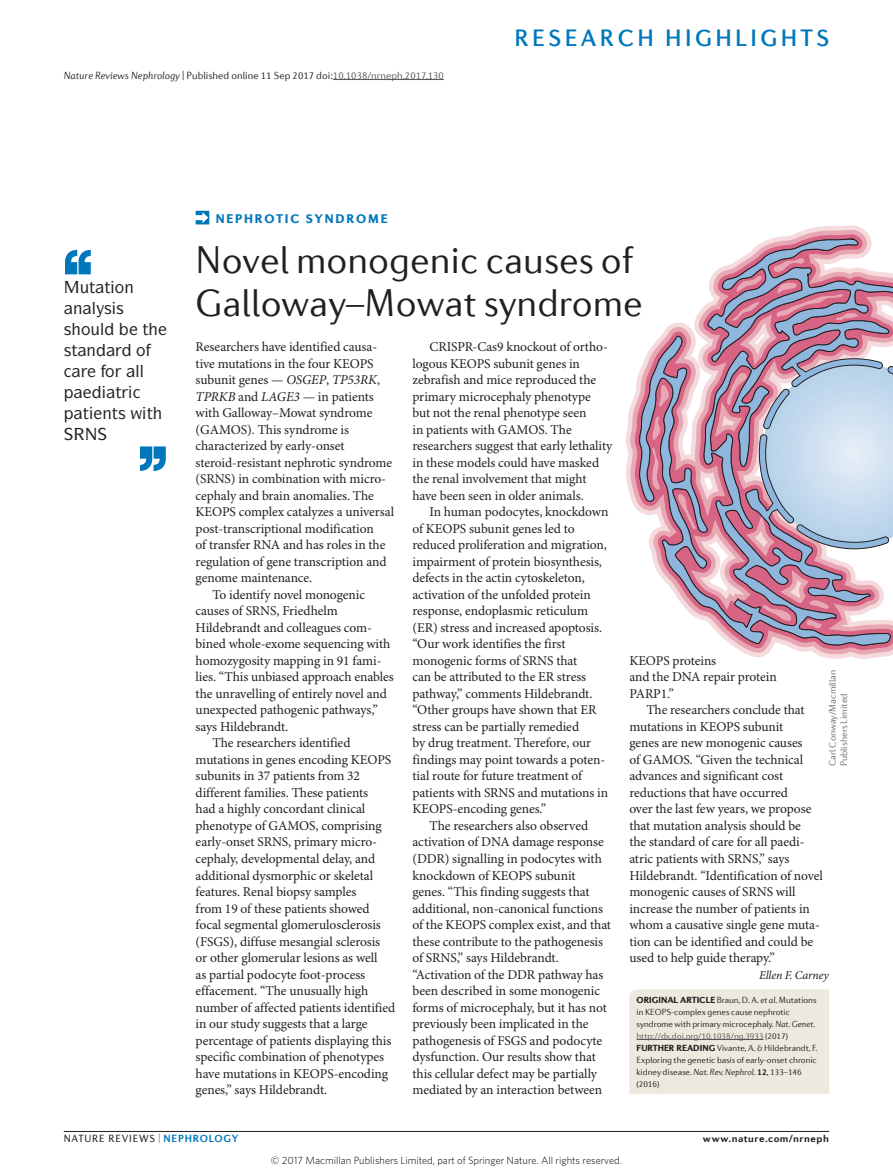
<style>
.page{position:relative;width:893px;height:1174px;background:#fff}
.page>*{position:absolute;margin:0;border:0;box-sizing:border-box;transform-origin:0 0}
.Title{font:300 39px/42px "Diverda Sans Com";color:#231f20}
.t1{font:500 24px "Diverda Sans Com";letter-spacing:.14em;color:#0077ba}
.Pull_quote{font:500 16.5px/21px "ITC Symbol Std";color:#231f20}
.Body_text{font:13.5px/16.5px "Minion Pro";letter-spacing:-.005em;color:#231f20}
.Body_first{font:13.5px/16.5px "Minion Pro";letter-spacing:-.005em;color:#231f20}
.Strapline{font:900 12.75px "Diverda Sans Com";letter-spacing:.14em;color:#0077ba}
.Author{font:italic 12px "Minion Pro";letter-spacing:-.01em;color:#231f20}
.AOP_line{font:300 10.5px "Diverda Sans Com";color:#231f20}
.t2{font:300 10.5px "Whitney";color:#000}
.t3{font:10.5px "Diverda Sans Com";letter-spacing:.075em;color:#231f20}
.t4{font:700 10.5px "Diverda Sans Com";letter-spacing:.045em;color:#231f20}
.Credit_line{font:300 9.75px/11.2px "Diverda Sans Com";letter-spacing:-.005em;color:#6c6d70}
.Info_box_text{font:300 9px/12px "Diverda Sans Com";letter-spacing:-.005em;color:#231f20}
.s1{font-style:italic}
.s2{color:#57585a}
.s3{font-weight:900}
.s4{font-weight:700}
.s5{font-weight:700;color:#0077ba}
</style>
<div class="page">
<hr style="left:64px;top:1131px;width:765px;height:1px;background:#231f20">
<svg style="left:626px;top:225px;width:265px;height:434px"></svg>
<svg style="left:630px;top:230px;width:263px;height:425px"></svg>
<svg style="left:635px;top:234px;width:258px;height:416px"></svg>
<svg style="left:639px;top:239px;width:254px;height:406px"></svg>
<svg style="left:773px;top:258px;width:36px;height:18px"></svg>
<svg style="left:140px;top:446px;width:26px;height:25px"></svg>
<svg style="left:65px;top:250px;width:26px;height:24px"></svg>
<svg style="left:196px;top:211px;width:13px;height:13px"></svg>
<div style="left:629px;top:989px;width:200px;height:105px;background:#eee9de"></div>
<hr style="left:637px;top:1039px;width:127px;height:1px;background:#57585a">
<hr style="left:333px;top:79px;width:111px;height:1px;background:#57585a">
<p class="AOP_line" style="left:64px;top:69px;width:382px"><span class="s1">Nature Reviews Nephrology</span> | Published online 11 Sep 2017 doi:<span class="s2">10.1038/nrneph.2017.130</span></p>
<h2 class="t1" style="left:514px;top:24px;width:316px">RESEARCH HIGHLIGHTS</h2>
<p class="Pull_quote" style="left:80px;top:276px;width:56px">◆▼ ▼□■</p>
<p class="Pull_quote" style="left:73px;top:297px;width:52px">■●▲▲</p>
<p class="Pull_quote" style="left:64px;top:318px;width:42px">▲ □◆●</p>
<p class="Pull_quote" style="left:64px;top:339px;width:34px">▲▼ ■</p>
<p class="Pull_quote" style="left:115px;top:360px;width:30px;text-indent:-10px">□ ●● ▼</p>
<p class="Pull_quote" style="left:83px;top:402px;width:44px">▼ ■▼▲</p>
<p class="Strapline" style="left:216px;top:211px;width:173px">NEPHROTIC SYNDROME</p>
<p class="Title" style="left:196px;top:239px;width:449px">Novel monogenic causes of<br>Galloway–Mowat syndrome</p>
<p class="Body_first" style="left:196px;top:339px;width:200px">Researchers have identified causa&shy;tive mutations in the four KEOPS subunit genes — <span class="s1">OSGEP</span>, <span class="s1">TP53RK</span>,<br><span class="s1">TPRKB</span> and <span class="s1">LAGE3</span> — in patients with Galloway–Mowat syndrome (GAMOS). This syndrome is characterized by early-onset steroid-resistant nephrotic syndrome (SRNS) in combination with micro&shy;cephaly and brain anomalies. The<br>KEOPS complex catalyzes a universal post-transcriptional modification<br>of transfer RNA and has roles in the regulation of gene transcription and genome maintenance.</p>
<p class="Body_text" style="left:196px;top:587px;width:200px;text-indent:17px">To identify novel monogenic causes of SRNS, Friedhelm<br>Hildebrandt and colleagues com&shy;bined whole-exome sequencing with homozygosity mapping in 91 fami&shy;lies. “This unbiased approach enables the unravelling of entirely novel and unexpected pathogenic pathways,” says Hildebrandt.</p>
<p class="Body_text" style="left:196px;top:735px;width:201px;text-indent:17px">The researchers identified mutations in genes encoding KEOPS subunits in 37 patients from 32 different families. These patients<br>had a highly concordant clinical phenotype of GAMOS, comprising early-onset SRNS, primary micro&shy;cephaly, developmental delay, and additional dysmorphic or skeletal features. Renal biopsy samples<br>from 19 of these patients showed focal segmental glomerulosclerosis (FSGS), diffuse mesangial sclerosis<br>or other glomerular lesions as well<br>as partial podocyte foot-process effacement. “The unusually high number of affected patients identified in our study suggests that a large percentage of patients displaying this specific combination of phenotypes have mutations in KEOPS-encoding genes,” says Hildebrandt.</p>
<p class="Body_text" style="left:412px;top:339px;width:201px;text-indent:17px">CRISPR-Cas9 knockout of ortho&shy;logous KEOPS subunit genes in zebrafish and mice reproduced the primary microcephaly phenotype<br>but not the renal phenotype seen<br>in patients with GAMOS. The researchers suggest that early lethality in these models could have masked the renal involvement that might have been seen in older animals.</p>
<p class="Body_text" style="left:412px;top:504px;width:197px;text-indent:17px">In human podocytes, knockdown of KEOPS subunit genes led to reduced proliferation and migration, impairment of protein biosynthesis, defects in the actin cytoskeleton, activation of the unfolded protein response, endoplasmic reticulum (ER) stress and increased apoptosis. “Our work identifies the first monogenic forms of SRNS that<br>can be attributed to the ER stress pathway,” comments Hildebrandt. “Other groups have shown that ER stress can be partially remedied<br>by drug treatment. Therefore, our findings may point towards a poten&shy;tial route for future treatment of patients with SRNS and mutations in KEOPS-encoding genes.”</p>
<p class="Body_text" style="left:412px;top:818px;width:200px;text-indent:17px">The researchers also observed activation of DNA damage response (DDR) signalling in podocytes with knockdown of KEOPS subunit genes. “This finding suggests that additional, non-canonical functions of the KEOPS complex exist, and that these contribute to the pathogenesis of SRNS,” says Hildebrandt. “Activation of the DDR pathway has been described in some monogenic forms of microcephaly, but it has not previously been implicated in the pathogenesis of FSGS and podocyte dysfunction. Our results show that this cellular defect may be partially mediated by an interaction between</p>
<p class="Body_text" style="left:629px;top:653px;width:149px">KEOPS proteins<br>and the DNA repair protein<br>PARP1.”</p>
<p class="Body_text" style="left:629px;top:702px;width:195px;text-indent:17px">The researchers conclude that mutations in KEOPS subunit<br>genes are new monogenic causes<br>of GAMOS. “Given the technical advances and significant cost reductions that have occurred<br>over the last few years, we propose that mutation analysis should be<br>the standard of care for all paedi&shy;atric patients with SRNS,” says<br>Hildebrandt. “Identification of novel monogenic causes of SRNS will increase the number of patients in whom a causative single gene muta&shy;tion can be identified and could be used to help guide therapy.”</p>
<p class="Author" style="left:759px;top:967px;width:71px">Ellen F. Carney</p>
<p class="Credit_line" style="left:827px;top:766px;width:98px;rotate:-90deg">Carl Conway/Macmillan<br>Publishers Limited</p>
<p class="Info_box_text" style="left:637px;top:993px;width:181px"><span class="s3">ORIGINAL ARTICLE</span> Braun, D. A. <span class="s1">et al</span>. Mutations in KEOPS-complex genes cause nephrotic syndrome with primary microcephaly. <span class="s1">Nat. Genet. </span><span class="s2">http://dx.doi.org/10.1038/ng.3933</span> (2017)</p>
<p class="Info_box_text" style="left:637px;top:1041px;width:182px"><span class="s3">FURTHER READING</span> Vivante, A. &amp; Hildebrandt, F.<br>Exploring the genetic basis of early-onset chronic kidney disease. <span class="s1">Nat. Rev. Nephrol.</span> <span class="s4">12</span>, 133–146 (2016)</p>
<p class="t3" style="left:64px;top:1132px;width:176px">NATURE REVIEWS | <span class="s5">NEPHROLOGY</span></p>
<p class="t4" style="left:703px;top:1132px;width:127px">www.nature.com/nrneph</p>
<p class="t2" style="left:271px;top:1153px;width:352px">© 2017 Macmillan Publishers Limited, part of Springer Nature. All rights reserved.</p>
</div>
